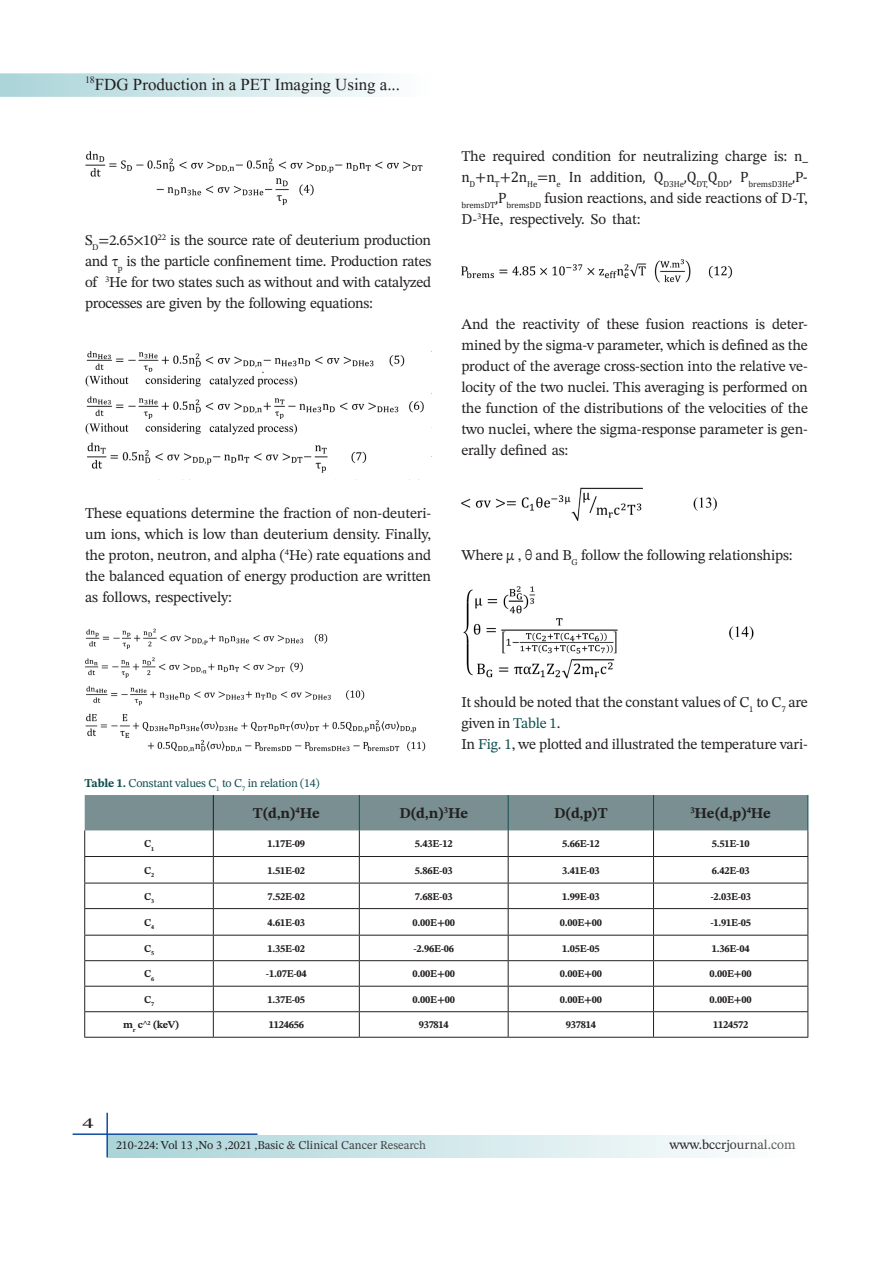
<style>
.page{position:relative;width:893px;height:1263px;background:#fff}
.page>*{position:absolute;margin:0;border:0;box-sizing:border-box;transform-origin:0 0}
.t1{font:21px "Aparajita";color:#231f20}
.t2{font:15px/21px "STIX Two Text";letter-spacing:-.01em;color:#231f20;text-align:justify}
.t3{font:700 15px "STIX Two Text";letter-spacing:-.02em;color:#231f20}
.t4{font:15px "STIX Two Text";letter-spacing:-.01em;color:#231f20;scale:1.5 1}
.t5{font:13.5px "STIX Two Text";color:#231f20}
.t6{font:12px "STIX Two Text";color:#231f20}
.t7{font:12px "STIX Two Text";letter-spacing:-.02em;color:#0f4e50}
.t8{font:700 10.5px "STIX Two Text";letter-spacing:-.02em;color:#231f20}
.s1{font-family:"Cambria Math"}
.s2{font-weight:700}
.s3{color:#0f4e50}
</style>
<div class="page">
<svg style="left:0;top:73px;width:383px;height:24px;background:#cfe7e9"></svg>
<hr style="left:73px;top:1133px;width:185px;height:2px;background:#0d4da1">
<hr style="left:106px;top:1113px;width:2px;height:44px;background:#0d4da1">
<div style="left:108px;top:1135px;width:695px;height:22px;background:linear-gradient(to right,#a9d4d9,#fefefe)"></div>
<svg style="left:84px;top:795px;width:724px;height:242px"></svg>
<hr style="left:84px;top:1037px;width:129px;height:1px;background:#231f20">
<hr style="left:213px;top:1037px;width:146px;height:1px;background:#231f20">
<hr style="left:359px;top:1037px;width:149px;height:1px;background:#231f20">
<hr style="left:508px;top:1037px;width:145px;height:1px;background:#231f20">
<hr style="left:653px;top:1037px;width:155px;height:1px;background:#231f20">
<hr style="left:213px;top:795px;width:1px;height:35px;background:#231f20">
<hr style="left:359px;top:795px;width:1px;height:35px;background:#0f4e50">
<hr style="left:508px;top:795px;width:1px;height:35px;background:#0f4e50">
<hr style="left:653px;top:795px;width:1px;height:35px;background:#0f4e50">
<hr style="left:807px;top:795px;width:1px;height:35px;background:#0f4e50">
<img style="left:85px;top:151px;width:338px;height:54px">
<img style="left:85px;top:351px;width:339px;height:122px">
<img style="left:85px;top:628px;width:341px;height:124px">
<img style="left:461px;top:259px;width:272px;height:24px">
<img style="left:461px;top:487px;width:256px;height:35px">
<img style="left:463px;top:586px;width:291px;height:93px">
<h1 class="t1" style="left:85px;top:72px;width:316px"><sup>18</sup>FDG Production in a PET Imaging Using a...</h1>
<p class="t2" style="left:85px;top:229px;width:348px">S<sub>D</sub>=2.65×10<sup>22</sup> is the source rate of deuterium production and τ<sub>p</sub> is the particle confinement time. Production rates of <sup>3</sup>He for two states such as without and with catalyzed processes are given by the following equations:</p>
<p class="t2" style="left:85px;top:502px;width:348px">These equations determine the fraction of non-deuteri&shy;um ions, which is low than deuterium density. Finally, the proton, neutron, and alpha (<sup>4</sup>He) rate equations and the balanced equation of energy production are written as follows, respectively:</p>
<p class="t2" style="left:461px;top:145px;width:348px">The required condition for neutralizing charge is: <span class="s1">n_ n</span><sub>D</sub><span class="s1">+n</span><sub>T</sub><span class="s1">+2n</span><sub>He</sub><span class="s1">=n</span><sub>e</sub> <span class="s1">In addition, Q</span><sub>D3He</sub><span class="s1">,Q</span><sub>DT,</sub><span class="s1">Q</span><sub>DD</sub><span class="s1">, P</span><sub>bremsD3He</sub><span class="s1">,P&shy;</span><sub>bremsDT</sub><span class="s1">,P</span><sub>bremsDD</sub> fusion reactions, and side reactions of D-T, D-<sup>3</sup>He, respectively. So that:</p>
<p class="t2" style="left:461px;top:313px;width:348px">And the reactivity of these fusion reactions is deter&shy;mined by the sigma-v parameter, which is defined as the product of the average cross-section into the relative ve&shy;locity of the two nuclei. This averaging is performed on the function of the distributions of the velocities of the two nuclei, where the sigma-response parameter is gen&shy;erally defined as:</p>
<p class="t2" style="left:461px;top:544px;width:333px">Where μ , θ and B<sub>G</sub> follow the following relationships:</p>
<p class="t7" style="left:84px;top:774px;width:237px"><span class="s2">Table 1.</span> Constant values C<sub>1</sub> to C<sub>7</sub> in relation (14)</p>
<p class="t2" style="left:461px;top:691px;width:348px">It should be noted that the constant values of C<sub>1</sub> to C<sub>7</sub> are given in <span class="s3">Table 1</span>.</p>
<p class="t2" style="left:461px;top:733px;width:348px">In <span class="s3">Fig. 1</span>, we plotted and illustrated the temperature vari-</p>
<p class="t3" style="left:253px;top:803px;width:69px">T(d,n)<sup>4</sup>He</p>
<p class="t3" style="left:399px;top:803px;width:70px">D(d,n)<sup>3</sup>He</p>
<p class="t3" style="left:554px;top:803px;width:55px">D(d,p)T</p>
<p class="t3" style="left:690px;top:803px;width:82px"><sup>3</sup>He(d,p)<sup>4</sup>He</p>
<p class="t8" style="left:144px;top:836px;width:12px">C<sub>1</sub></p>
<p class="t8" style="left:267px;top:836px;width:39px">1.17E-09</p>
<p class="t8" style="left:415px;top:836px;width:39px">5.43E-12</p>
<p class="t8" style="left:562px;top:836px;width:39px">5.66E-12</p>
<p class="t8" style="left:712px;top:836px;width:39px">5.51E-10</p>
<p class="t8" style="left:144px;top:863px;width:12px">C<sub>2</sub></p>
<p class="t8" style="left:267px;top:863px;width:39px">1.51E-02</p>
<p class="t8" style="left:415px;top:863px;width:39px">5.86E-03</p>
<p class="t8" style="left:562px;top:863px;width:39px">3.41E-03</p>
<p class="t8" style="left:712px;top:863px;width:39px">6.42E-03</p>
<p class="t8" style="left:144px;top:889px;width:12px">C<sub>3</sub></p>
<p class="t8" style="left:267px;top:889px;width:39px">7.52E-02</p>
<p class="t8" style="left:415px;top:889px;width:39px">7.68E-03</p>
<p class="t8" style="left:562px;top:889px;width:39px">1.99E-03</p>
<p class="t8" style="left:710px;top:889px;width:42px">-2.03E-03</p>
<p class="t8" style="left:144px;top:915px;width:12px">C<sub>4</sub></p>
<p class="t8" style="left:267px;top:915px;width:39px">4.61E-03</p>
<p class="t8" style="left:413px;top:915px;width:44px">0.00E+00</p>
<p class="t8" style="left:560px;top:915px;width:44px">0.00E+00</p>
<p class="t8" style="left:710px;top:915px;width:42px">-1.91E-05</p>
<p class="t8" style="left:144px;top:941px;width:12px">C<sub>5</sub></p>
<p class="t8" style="left:267px;top:941px;width:39px">1.35E-02</p>
<p class="t8" style="left:413px;top:941px;width:42px">-2.96E-06</p>
<p class="t8" style="left:562px;top:941px;width:39px">1.05E-05</p>
<p class="t8" style="left:712px;top:941px;width:39px">1.36E-04</p>
<p class="t8" style="left:144px;top:966px;width:12px">C<sub>6</sub></p>
<p class="t8" style="left:266px;top:966px;width:42px">-1.07E-04</p>
<p class="t8" style="left:413px;top:966px;width:44px">0.00E+00</p>
<p class="t8" style="left:560px;top:966px;width:44px">0.00E+00</p>
<p class="t8" style="left:710px;top:966px;width:44px">0.00E+00</p>
<p class="t8" style="left:144px;top:992px;width:12px">C<sub>7</sub></p>
<p class="t8" style="left:267px;top:992px;width:39px">1.37E-05</p>
<p class="t8" style="left:413px;top:992px;width:44px">0.00E+00</p>
<p class="t8" style="left:560px;top:992px;width:44px">0.00E+00</p>
<p class="t8" style="left:710px;top:992px;width:44px">0.00E+00</p>
<p class="t8" style="left:123px;top:1017px;width:58px">m<sub>r</sub> c^<sup>2</sup> (keV)</p>
<p class="t8" style="left:269px;top:1017px;width:37px">1124656</p>
<p class="t8" style="left:419px;top:1017px;width:32px">937814</p>
<p class="t8" style="left:566px;top:1017px;width:32px">937814</p>
<p class="t8" style="left:713px;top:1017px;width:37px">1124572</p>
<p class="t4" style="left:83px;top:1113px;width:9px">4</p>
<p class="t6" style="left:116px;top:1136px;width:312px">210-224: Vol 13 ,No 3 ,2021 ,Basic &amp; Clinical Cancer Research</p>
<p class="t5" style="left:669px;top:1134px;width:128px">www.bccrjournal.com</p>
</div>
